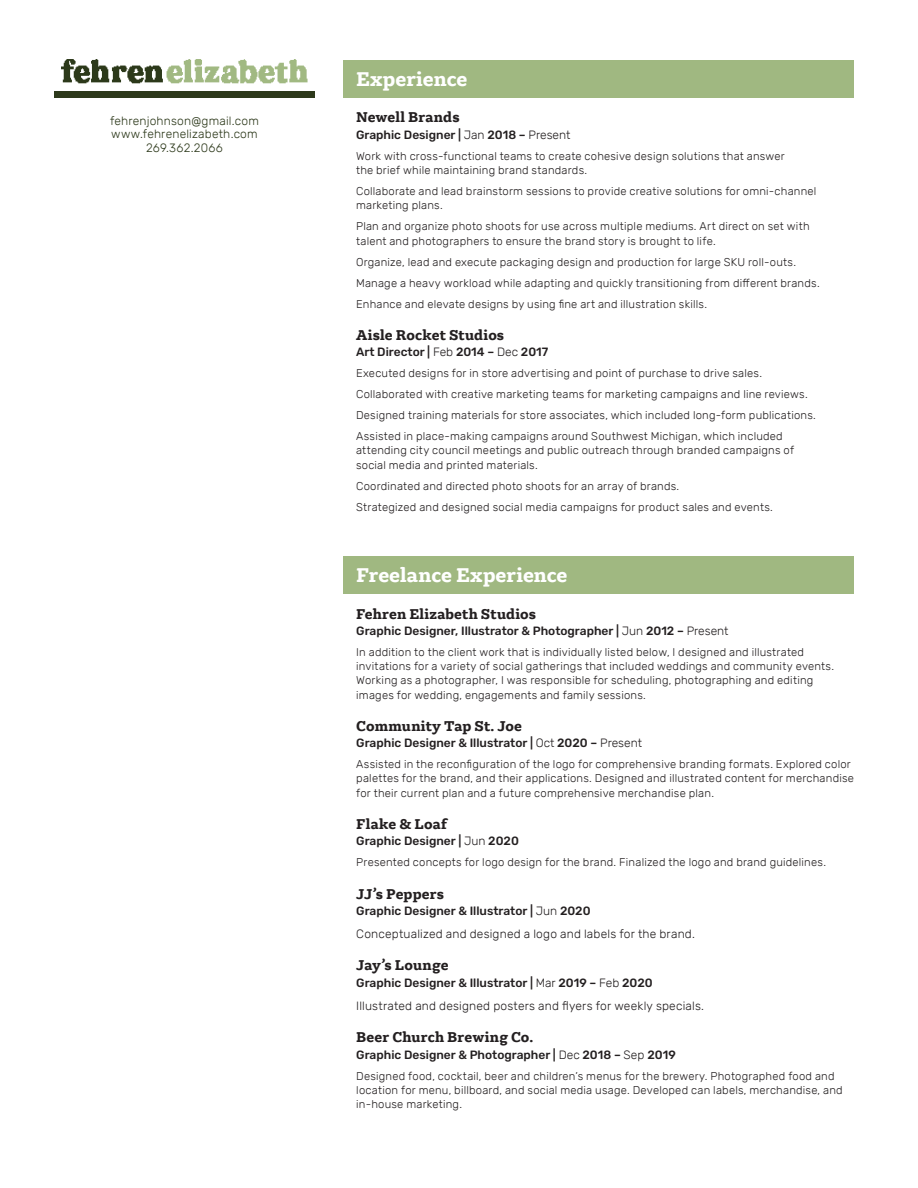
<style>
.page{position:relative;width:918px;height:1188px;background:#fff}
.page>*{position:absolute;margin:0;border:0;box-sizing:border-box;transform-origin:0 0}
.Skills_S_Headline{font:700 21px "Gelo";color:#fff}
.Professional_Headlin{font:700 15px "Gelo";letter-spacing:.01em;color:#231f20}
.Learning_Dates_copy{font:500 12px "Rubik";color:#231f20}
.Learning_Dates_copy-2{font:300 12px "Rubik";letter-spacing:.015em;color:#231f20}
.Professional_Headlin-2{font:300 12px/13.5px "Rubik";letter-spacing:.015em;color:#2d391b;text-align:center}
.Learning_Body_copy{font:300 11.25px/14.2px "Rubik";letter-spacing:.015em;color:#231f20}
.s1{font-weight:300}
</style>
<div class="page">
<img style="left:61px;top:59px;width:247px;height:24px">
<div style="left:344px;top:61px;width:510px;height:37px;background:#a0b881"></div>
<div style="left:344px;top:557px;width:510px;height:37px;background:#a0b881"></div>
<div style="left:54px;top:91px;width:261px;height:7px;background:#2d391b"></div>
<p class="Professional_Headlin-2" style="left:110px;top:114px;width:150px">fehrenjohnson@gmail.com www.fehrenelizabeth.com<br>269.362.2066</p>
<p class="Skills_S_Headline" style="left:356px;top:66px;width:113px">Experience</p>
<p class="Professional_Headlin" style="left:356px;top:108px;width:105px">Newell Brands</p>
<p class="Learning_Dates_copy" style="left:356px;top:128px;width:216px">Graphic Designer | <span class="s1">Jan</span> 2018 – <span class="s1">Present</span></p>
<p class="Learning_Body_copy" style="left:356px;top:149px;width:430px">Work with cross-functional teams to create cohesive design solutions that answer the brief while maintaining brand standards.</p>
<p class="Learning_Body_copy" style="left:356px;top:184px;width:462px">Collaborate and lead brainstorm sessions to provide creative solutions for omni-channel marketing plans.</p>
<p class="Learning_Body_copy" style="left:356px;top:220px;width:455px">Plan and organize photo shoots for use across multiple mediums. Art direct on set with talent and photographers to ensure the brand story is brought to life.</p>
<p class="Learning_Body_copy" style="left:356px;top:255px;width:442px">Organize, lead and execute packaging design and production for large SKU roll-outs.</p>
<p class="Learning_Body_copy" style="left:356px;top:276px;width:465px">Manage a heavy workload while adapting and quickly transitioning from different brands.</p>
<p class="Learning_Body_copy" style="left:356px;top:297px;width:353px">Enhance and elevate designs by using fine art and illustration skills.</p>
<p class="Professional_Headlin" style="left:356px;top:325px;width:150px">Aisle Rocket Studios</p>
<p class="Learning_Dates_copy" style="left:356px;top:345px;width:194px">Art Director | <span class="s1">Feb</span> 2014 – <span class="s1">Dec</span> 2017</p>
<p class="Learning_Body_copy" style="left:356px;top:366px;width:408px">Executed designs for in store advertising and point of purchase to drive sales.</p>
<p class="Learning_Body_copy" style="left:356px;top:387px;width:453px">Collaborated with creative marketing teams for marketing campaigns and line reviews.</p>
<p class="Learning_Body_copy" style="left:356px;top:408px;width:461px">Designed training materials for store associates, which included long-form publications.</p>
<p class="Learning_Body_copy" style="left:356px;top:429px;width:439px">Assisted in place-making campaigns around Southwest Michigan, which included attending city council meetings and public outreach through branded campaigns of social media and printed materials.</p>
<p class="Learning_Body_copy" style="left:356px;top:479px;width:325px">Coordinated and directed photo shoots for an array of brands.</p>
<p class="Learning_Body_copy" style="left:356px;top:500px;width:418px">Strategized and designed social media campaigns for product sales and events.</p>
<p class="Skills_S_Headline" style="left:356px;top:562px;width:213px">Freelance Experience</p>
<p class="Professional_Headlin" style="left:356px;top:604px;width:181px">Fehren Elizabeth Studios</p>
<p class="Learning_Dates_copy" style="left:356px;top:624px;width:374px">Graphic Designer, Illustrator &amp; Photographer | <span class="s1">Jun</span> 2012 – <span class="s1">Present</span></p>
<p class="Learning_Body_copy" style="left:356px;top:645px;width:479px">In addition to the client work that is individually listed below, I designed and illustrated invitations for a variety of social gatherings that included weddings and community events.<br>Working as a photographer, I was responsible for scheduling, photographing and editing images for wedding, engagements and family sessions.</p>
<p class="Professional_Headlin" style="left:356px;top:716px;width:167px">Community Tap St. Joe</p>
<p class="Learning_Dates_copy" style="left:356px;top:736px;width:287px">Graphic Designer &amp; Illustrator | <span class="s1">Oct</span> 2020 – <span class="s1">Present</span></p>
<p class="Learning_Body_copy" style="left:356px;top:757px;width:499px">Assisted in the reconfiguration of the logo for comprehensive branding formats. Explored color palettes for the brand, and their applications. Designed and illustrated content for merchandise for their current plan and a future comprehensive merchandise plan.</p>
<p class="Professional_Headlin" style="left:356px;top:815px;width:92px">Flake &amp; Loaf</p>
<p class="Learning_Dates_copy" style="left:356px;top:834px;width:164px">Graphic Designer | <span class="s1">Jun</span> 2020</p>
<p class="Learning_Body_copy" style="left:356px;top:856px;width:471px">Presented concepts for logo design for the brand. Finalized the logo and brand guidelines.</p>
<p class="Professional_Headlin" style="left:356px;top:884px;width:89px">JJ’s Peppers</p>
<p class="Learning_Dates_copy" style="left:356px;top:904px;width:236px">Graphic Designer &amp; Illustrator | <span class="s1">Jun</span> 2020</p>
<p class="Learning_Dates_copy-2" style="left:356px;top:927px;width:340px">Conceptualized and designed a logo and labels for the brand.</p>
<p class="Professional_Headlin" style="left:356px;top:956px;width:94px">Jay’s Lounge</p>
<p class="Learning_Dates_copy" style="left:356px;top:976px;width:298px">Graphic Designer &amp; Illustrator | <span class="s1">Mar</span> 2019 – <span class="s1">Feb</span> 2020</p>
<p class="Learning_Dates_copy-2" style="left:356px;top:999px;width:349px">Illustrated and designed posters and flyers for weekly specials.</p>
<p class="Professional_Headlin" style="left:356px;top:1028px;width:179px">Beer Church Brewing Co.</p>
<p class="Learning_Dates_copy" style="left:356px;top:1048px;width:321px">Graphic Designer &amp; Photographer | <span class="s1">Dec</span> 2018 – <span class="s1">Sep</span> 2019</p>
<p class="Learning_Body_copy" style="left:356px;top:1069px;width:488px">Designed food, cocktail, beer and children’s menus for the brewery. Photographed food and location for menu, billboard, and social media usage. Developed can labels, merchandise, and in-house marketing.</p>
</div>
